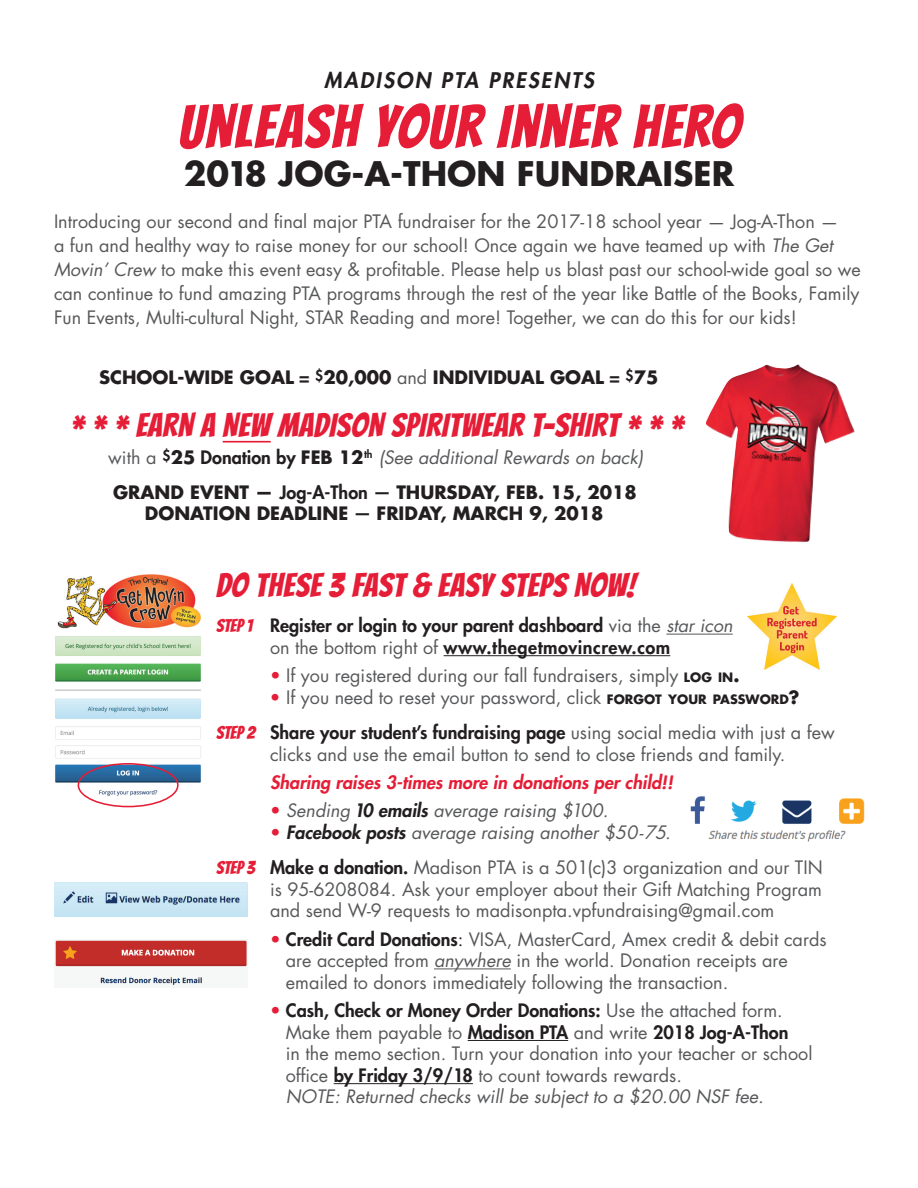
<style>
.page{position:relative;width:918px;height:1188px;background:#fff}
.page>*{position:absolute;margin:0;border:0;box-sizing:border-box;transform-origin:0 0}
.t1{font:60px "Bangers";letter-spacing:.03em;color:#e61d36}
.t2{font:33px "Bangers";letter-spacing:.02em;color:#e61d36}
.t3{font:700 33px "Futura Std";color:#231f20}
.t4{font:italic 800 21px "Futura Std";letter-spacing:.1em;color:#231f20}
.t5{font:18px/21.6px "Futura Std";color:#57585a}
.t6{font:700 18px/35.1px "Futura Std";color:#231f20}
.t7{font:800 18px/21.6px "Futura Std";color:#231f20;text-align:center}
.t8{font:italic 800 18px "Futura Std";color:#e61d36}
.t9{font:italic 18px "Futura Std";color:#57585a}
.s1{font-style:italic}
.s2{font-weight:800}
.s3{font-weight:400;color:#57585a}
.s4{font-weight:400;font-style:italic;color:#57585a}
.s5{font-family:"Bangers";font-weight:400;color:#e61d36}
.s6{color:#e61d36}
.s7{font-weight:700;font-size:12.6px;color:#231f20}
.s8{font-weight:700;color:#231f20}
.s9{font-family:"Bangers";color:#e61d36}
.s10{font-weight:800;color:#231f20}
.s11{font-style:normal;color:#e61d36}
.s12{font-weight:800;font-style:italic;color:#231f20}
.s13{color:#231f20}
</style>
<div class="page">
<img style="left:748px;top:584px;width:89px;height:85px">
<hr style="left:666px;top:634px;width:67px;height:1px;background:#57585a">
<hr style="left:444px;top:655px;width:226px;height:1px;background:#231f20">
<hr style="left:434px;top:968px;width:77px;height:1px;background:#57585a">
<hr style="left:468px;top:1040px;width:100px;height:1px;background:#231f20">
<hr style="left:334px;top:1083px;width:139px;height:1px;background:#231f20">
<img style="left:690px;top:796px;width:175px;height:45px">
<img style="left:55px;top:574px;width:146px;height:229px">
<div style="left:78px;top:763px;width:101px;height:44px;border:2px solid #e61d36;border-radius:50%"></div>
<hr style="left:223px;top:441px;width:48px;height:2px;background:#e61d36">
<img style="left:706px;top:364px;width:149px;height:178px">
<img style="left:55px;top:940px;width:192px;height:45px">
<img style="left:55px;top:883px;width:193px;height:34px">
<p class="t4" style="left:324px;top:67px;width:271px">Madison pta presents</p>
<h1 class="t1" style="left:178px;top:82px;width:563px">UNLEASH YOUR INNER HERO</h1>
<h2 class="t3" style="left:184px;top:151px;width:552px">2018 JOG-A-THON FUNDRAISER</h2>
<p class="t5" style="left:54px;top:210px;width:808px;line-height:24px">Introducing our second and final major PTA fundraiser for the 2017-18 school year — Jog-A-Thon —<br>a fun and healthy way to raise money for our school! Once again we have teamed up with <span class="s1">The Get Movin’ Crew</span> to make this event easy &amp; profitable. Please help us blast past our school-wide goal so we can continue to fund amazing PTA programs through the rest of the year like Battle of the Books, Family Fun Events, Multi-cultural Night, STAR Reading and more! Together, we can do this for our kids!</p>
<p class="t6" style="left:99px;top:359px;width:561px">SCHOOL-WIDE GOAL <span class="s2">=</span> <sup>$</sup>20,000 <span class="s3">and</span> INDIVIDUAL GOAL <span class="s2">=</span> <sup>$</sup>75</p>
<h2 class="t2" style="left:71px;top:400px;width:615px">* * * EARN A NEW MADISON SPIRITWEAR T-SHIRT * * *</h2>
<p class="t6" style="left:108px;top:439px;width:536px"><span class="s3">with a</span> <sup>$</sup>25 <span class="s2">Donation by</span> FEB 12<sup>th</sup> <span class="s4">(See additional Rewards on back)<br></span>GRAND EVENT — <span class="s2">Jog-A-Thon —</span> THURSDAY, FEB. 15, 2018</p>
<p class="t6" style="left:145px;top:496px;width:124px">DONATION DEADLINE</p>
<p class="t6" style="left:353px;top:496px;width:252px"><span class="s2">—</span> FRIDAY, MARCH 9, 2018</p>
<h2 class="t2" style="left:216px;top:561px;width:421px">DO THESE 3 FAST &amp; EASY STEPS NOW!</h2>
<p class="t7" style="left:216px;top:615px;width:518px"><span class="s5">STEP 1</span> Register or login to your parent dashboard <span class="s3">via the</span> <span class="s4">star icon </span><span class="s3">on the bottom right of</span> www.thegetmovincrew.com</p>
<p class="t5" style="left:270px;top:665px;width:471px"><span class="s6">•</span> If you registered during our fall fundraisers, simply <span class="s7">LOG IN</span><span class="s8">.</span></p>
<p class="t5" style="left:216px;top:680px;width:620px;line-height:35.1px;text-indent:54px"><span class="s6">•</span> If you need to reset your password, click <span class="s7">FORGOT YOUR PASSWORD</span><span class="s8">?<br></span><span class="s9">STEP 2</span> <span class="s10">Share your student’s fundraising page</span> using social media with just a few</p>
<p class="t5" style="left:270px;top:743px;width:517px">clicks and use the email button to send to close friends and family.</p>
<p class="t8" style="left:270px;top:771px;width:404px">Sharing raises 3-times more in donations per child!!</p>
<p class="t9" style="left:270px;top:799px;width:340px"><span class="s11">•</span> Sending <span class="s10">10 emails</span> average raising $100.</p>
<p class="t5" style="left:216px;top:815px;width:608px;line-height:35.1px;text-indent:54px"><span class="s6">•</span> <span class="s12">Facebook posts</span> <span class="s1">average raising another $50-75.<br></span><span class="s9">STEP 3</span> <span class="s10">Make a donation.</span> Madison PTA is a 501(c)3 organization and our TIN</p>
<p class="t5" style="left:270px;top:878px;width:554px">is 95-6208084. Ask your employer about their Gift Matching Program and send W-9 requests to madisonpta.vpfundraising@gmail.com</p>
<p class="t5" style="left:286px;top:928px;width:542px;text-indent:-16px"><span class="s6">•</span> <span class="s10">Credit Card Donations</span><span class="s13">:</span> VISA, MasterCard, Amex credit &amp; debit cards are accepted from <span class="s1">anywhere</span> in the world. Donation receipts are emailed to donors immediately following the transaction.</p>
<p class="t5" style="left:286px;top:1000px;width:528px;text-indent:-16px"><span class="s6">•</span> <span class="s10">Cash, Check or Money Order Donations:</span> Use the attached form.<br>Make them payable to <span class="s10">Madison PTA</span> and write <span class="s10">2018 Jog-A-Thon<br></span>in the memo section. Turn your donation into your teacher or school office <span class="s10">by Friday 3/9/18</span> to count towards rewards.<br><span class="s1">NOTE: Returned checks will be subject to a $20.00 NSF fee.</span></p>
</div>
